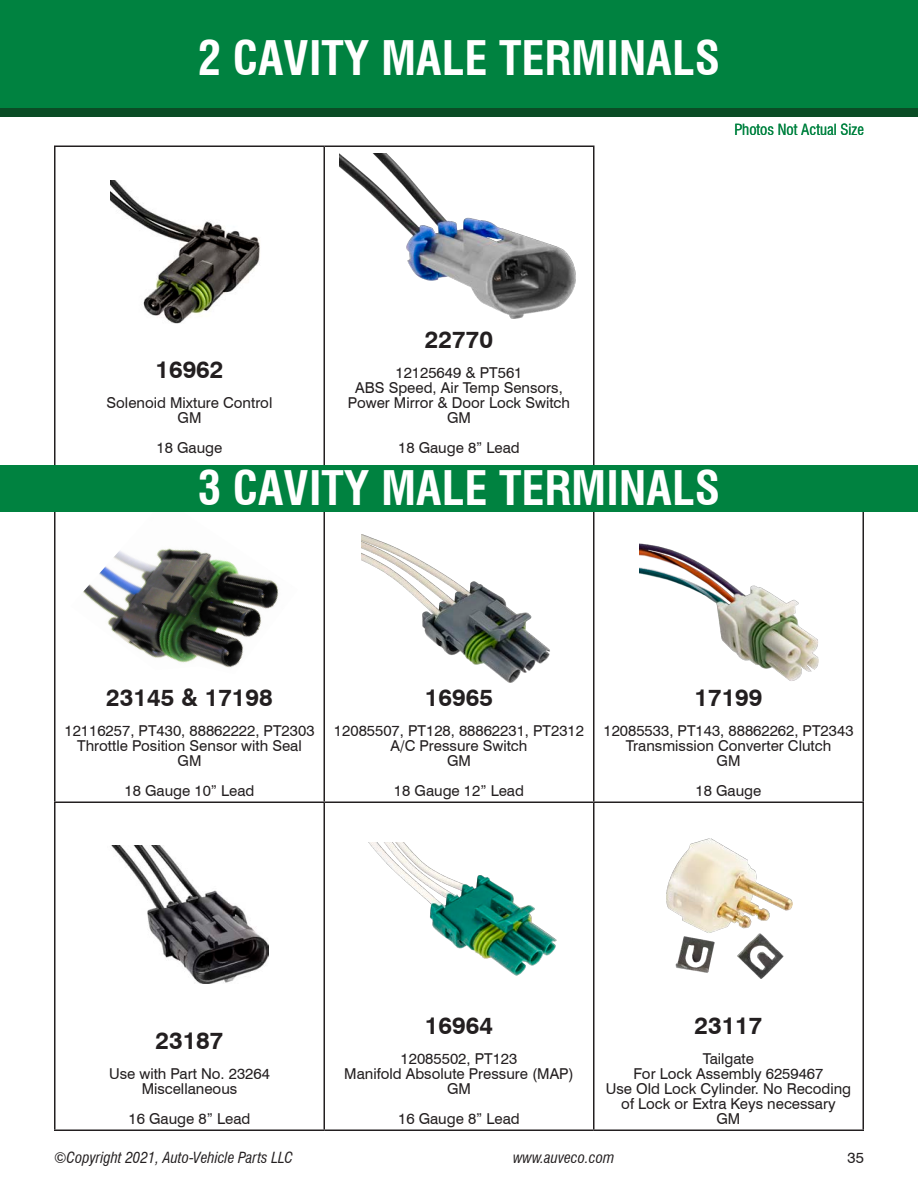
<style>
.page{position:relative;width:918px;height:1188px;background:#fff}
.page>*{position:absolute;margin:0;border:0;box-sizing:border-box;transform-origin:0 0}
.t1{font:700 condensed 46.5px "Swiss 721 BT";color:#fff}
.head_center{font:700 24px "Swiss 721 BT";color:#231f20}
.body_center{font:15px/15px "Swiss 721 BT";color:#231f20;text-align:center}
.t2{font:italic condensed 15px "Swiss 721 BT";color:#231f20}
.Paragraph_Style_1{font:condensed 15px "Swiss 721 BT";color:#008240}
</style>
<div class="page">
<div style="left:0;top:0;width:918px;height:117px;background:#0a4c25"></div>
<div style="left:0;top:0;width:918px;height:108px;background:#008240"></div>
<hr style="left:54px;top:146px;width:270px;height:1px;background:#231f20">
<hr style="left:54px;top:147px;width:2px;height:327px;background:#231f20">
<hr style="left:324px;top:146px;width:271px;height:1px;background:#231f20">
<hr style="left:324px;top:147px;width:1px;height:327px;background:#231f20">
<hr style="left:54px;top:475px;width:2px;height:326px;background:#231f20">
<hr style="left:324px;top:475px;width:1px;height:326px;background:#231f20">
<hr style="left:593px;top:475px;width:1px;height:326px;background:#231f20">
<hr style="left:862px;top:474px;width:2px;height:327px;background:#231f20">
<hr style="left:54px;top:801px;width:270px;height:2px;background:#231f20">
<hr style="left:54px;top:803px;width:2px;height:327px;background:#231f20">
<hr style="left:324px;top:801px;width:270px;height:2px;background:#231f20">
<hr style="left:324px;top:803px;width:1px;height:327px;background:#231f20">
<hr style="left:593px;top:803px;width:1px;height:327px;background:#231f20">
<hr style="left:593px;top:147px;width:1px;height:327px;background:#231f20">
<hr style="left:594px;top:801px;width:270px;height:2px;background:#231f20">
<hr style="left:862px;top:803px;width:2px;height:327px;background:#231f20">
<hr style="left:594px;top:1130px;width:270px;height:1px;background:#231f20">
<hr style="left:324px;top:1130px;width:270px;height:1px;background:#231f20">
<hr style="left:54px;top:1130px;width:270px;height:1px;background:#231f20">
<img style="left:111px;top:181px;width:149px;height:143px">
<img style="left:339px;top:154px;width:237px;height:164px">
<img style="left:83px;top:548px;width:196px;height:120px">
<img style="left:361px;top:534px;width:189px;height:149px">
<img style="left:640px;top:543px;width:179px;height:138px">
<img style="left:111px;top:846px;width:158px;height:138px">
<img style="left:368px;top:842px;width:189px;height:134px">
<img style="left:667px;top:839px;width:126px;height:140px">
<div style="left:0;top:465px;width:918px;height:47px;background:#008240"></div>
<h1 class="t1" style="left:175px;top:30px;width:570px">1 CAVITY FEMALE TERMINALS</h1>
<p class="t1" style="left:198px;top:30px;width:524px">2 CAVITY MALE TERMINALS</p>
<p class="Paragraph_Style_1" style="left:734px;top:121px;width:131px">Photos Not Actual Size</p>
<p class="head_center" style="left:155px;top:355px;width:70px">16962</p>
<p class="body_center" style="left:107px;top:395px;width:167px">Solenoid Mixture Control</p>
<p class="body_center" style="left:178px;top:410px;width:25px">GM</p>
<p class="body_center" style="left:157px;top:440px;width:67px">18 Gauge</p>
<p class="head_center" style="left:425px;top:325px;width:70px">22770</p>
<p class="body_center" style="left:395px;top:365px;width:129px">12125649 &amp; PT561</p>
<p class="body_center" style="left:355px;top:380px;width:209px">ABS Speed, Air Temp Sensors,</p>
<p class="body_center" style="left:348px;top:395px;width:224px">Power Mirror &amp; Door Lock Switch</p>
<p class="body_center" style="left:447px;top:410px;width:25px">GM</p>
<p class="body_center" style="left:398px;top:440px;width:123px">18 Gauge 8” Lead</p>
<p class="t1" style="left:198px;top:461px;width:524px">3 CAVITY MALE TERMINALS</p>
<p class="head_center" style="left:106px;top:683px;width:168px">23145 &amp; 17198</p>
<p class="body_center" style="left:64px;top:723px;width:252px">12116257, PT430, 88862222, PT2303</p>
<p class="body_center" style="left:77px;top:738px;width:226px">Throttle Position Sensor with Seal</p>
<p class="body_center" style="left:178px;top:753px;width:25px">GM</p>
<p class="body_center" style="left:124px;top:783px;width:132px">18 Gauge 10” Lead</p>
<p class="head_center" style="left:425px;top:683px;width:70px">16965</p>
<p class="body_center" style="left:334px;top:723px;width:252px">12085507, PT128, 88862231, PT2312</p>
<p class="body_center" style="left:391px;top:738px;width:138px">A/C Pressure Switch</p>
<p class="body_center" style="left:447px;top:753px;width:25px">GM</p>
<p class="body_center" style="left:394px;top:783px;width:132px">18 Gauge 12” Lead</p>
<p class="head_center" style="left:694px;top:683px;width:70px">17199</p>
<p class="body_center" style="left:603px;top:723px;width:252px">12085533, PT143, 88862262, PT2343</p>
<p class="body_center" style="left:626px;top:738px;width:207px">Transmission Converter Clutch</p>
<p class="body_center" style="left:717px;top:753px;width:25px">GM</p>
<p class="body_center" style="left:696px;top:783px;width:67px">18 Gauge</p>
<p class="head_center" style="left:155px;top:1026px;width:70px">23187</p>
<p class="body_center" style="left:109px;top:1066px;width:162px">Use with Part No. 23264</p>
<p class="body_center" style="left:142px;top:1081px;width:97px">Miscellaneous</p>
<p class="body_center" style="left:129px;top:1111px;width:123px">16 Gauge 8” Lead</p>
<p class="head_center" style="left:425px;top:1011px;width:70px">16964</p>
<p class="body_center" style="left:401px;top:1051px;width:118px">12085502, PT123</p>
<p class="body_center" style="left:344px;top:1066px;width:231px">Manifold Absolute Pressure (MAP)</p>
<p class="body_center" style="left:447px;top:1081px;width:25px">GM</p>
<p class="body_center" style="left:398px;top:1111px;width:123px">16 Gauge 8” Lead</p>
<p class="head_center" style="left:694px;top:1011px;width:70px">23117</p>
<p class="body_center" style="left:703px;top:1051px;width:53px">Tailgate</p>
<p class="body_center" style="left:634px;top:1066px;width:191px">For Lock Assembly 6259467</p>
<p class="body_center" style="left:606px;top:1081px;width:247px">Use Old Lock Cylinder. No Recoding of Lock or Extra Keys necessary</p>
<p class="body_center" style="left:717px;top:1111px;width:25px">GM</p>
<p class="t2" style="left:54px;top:1148px;width:241px">©Copyright 2021, Auto-Vehicle Parts LLC</p>
<p class="t2" style="left:513px;top:1148px;width:103px">www.auveco.com</p>
<p class="body_center" style="left:848px;top:1150px;width:18px">35</p>
</div>
